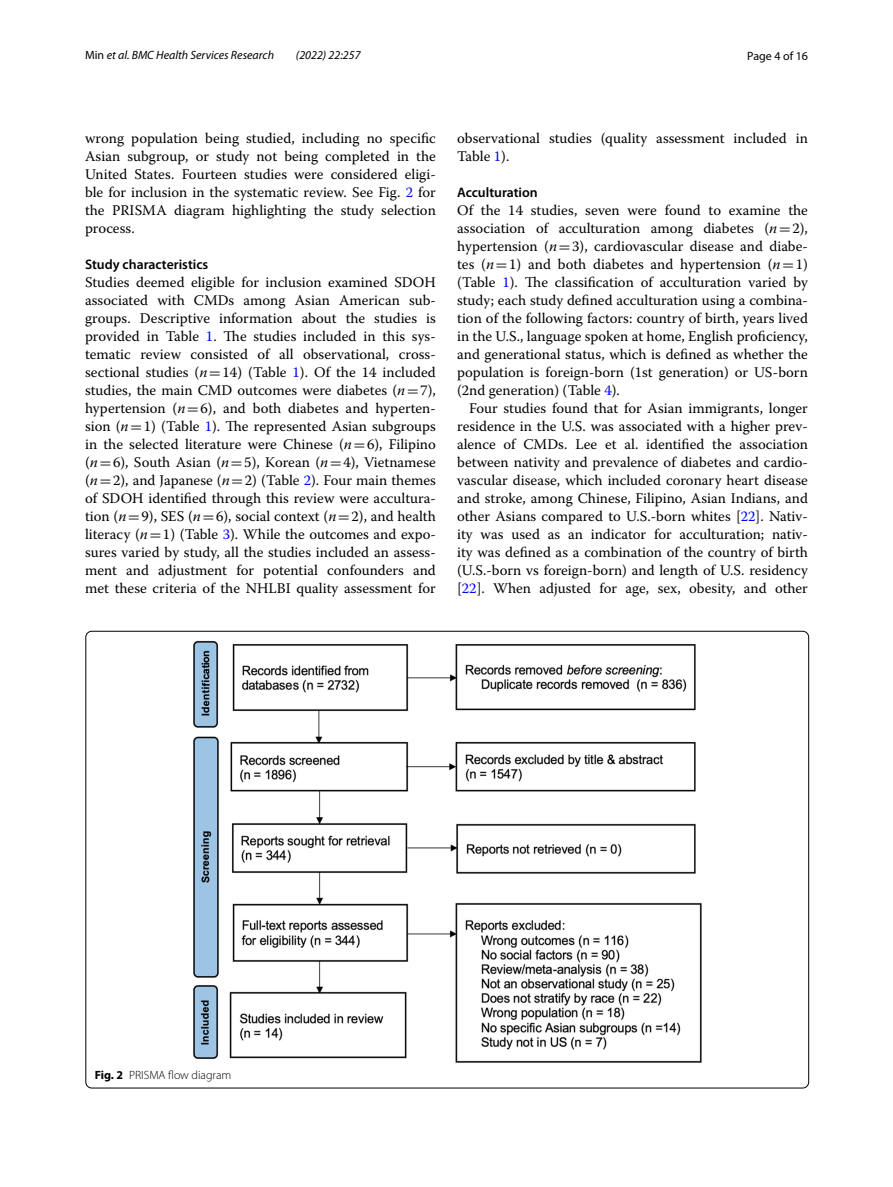
<style>
.page{position:relative;width:893px;height:1187px;background:#fff}
.page>*{position:absolute;margin:0;border:0;box-sizing:border-box;transform-origin:0 0}
.t1{font:14.7px/18px "Warnock Pro";color:#000;text-align:justify}
.t2{font:600 13.8px "Myriad Pro";color:#000}
.t3{font:italic 12px "Myriad Pro";color:#000}
.t4{font:300 12px "Myriad Pro";color:#000}
.t5{font:12px "Myriad Pro";color:#000}
.s1{font-style:normal}
.s2{color:#00f}
.s3{font-style:italic}
.s4{font-family:"MTSY"}
.s5{font-weight:700}
</style>
<div class="page">
<img style="left:193px;top:640px;width:509px;height:423px">
<p class="t3" style="left:85px;top:48px;width:191px"><span class="s1">Min</span> et al. BMC Health Services Research</p>
<p class="t3" style="left:296px;top:48px;width:66px">(2022) 22:257</p>
<p class="t5" style="left:747px;top:48px;width:62px">Page 4 of 16</p>
<p class="t1" style="left:85px;top:128px;width:352px">wrong population being studied, including no specific Asian subgroup, or study not being completed in the United States. Fourteen studies were considered eligi&shy;ble for inclusion in the systematic review. See Fig. <span class="s2">2</span> for the PRISMA diagram highlighting the study selection process.</p>
<p class="t2" style="left:85px;top:255px;width:125px">Study characteristics</p>
<p class="t1" style="left:85px;top:272px;width:352px">Studies deemed eligible for inclusion examined SDOH associated with CMDs among Asian American sub&shy;groups. Descriptive information about the studies is provided in Table <span class="s2">1</span>. The studies included in this sys&shy;tematic review consisted of all observational, cross&shy;sectional studies (<span class="s3">n</span><span class="s4">=</span>14) (Table <span class="s2">1</span>). Of the 14 included studies, the main CMD outcomes were diabetes (<span class="s3">n</span><span class="s4">=</span>7), hypertension (<span class="s3">n</span><span class="s4">=</span>6), and both diabetes and hyperten&shy;sion (<span class="s3">n</span><span class="s4">=</span>1) (Table <span class="s2">1</span>). The represented Asian subgroups in the selected literature were Chinese (<span class="s3">n</span><span class="s4">=</span>6), Filipino (<span class="s3">n</span><span class="s4">=</span>6), South Asian (<span class="s3">n</span><span class="s4">=</span>5), Korean (<span class="s3">n</span><span class="s4">=</span>4), Vietnamese (<span class="s3">n</span><span class="s4">=</span>2), and Japanese (<span class="s3">n</span><span class="s4">=</span>2) (Table <span class="s2">2</span>). Four main themes of SDOH identified through this review were accultura&shy;tion (<span class="s3">n</span><span class="s4">=</span>9), SES (<span class="s3">n</span><span class="s4">=</span>6), social context (<span class="s3">n</span><span class="s4">=</span>2), and health literacy (<span class="s3">n</span><span class="s4">=</span>1) (Table <span class="s2">3</span>). While the outcomes and expo&shy;sures varied by study, all the studies included an assess&shy;ment and adjustment for potential confounders and met these criteria of the NHLBI quality assessment for</p>
<p class="t1" style="left:457px;top:128px;width:352px">observational studies (quality assessment included in<br>Table <span class="s2">1</span>).</p>
<p class="t2" style="left:457px;top:183px;width:82px">Acculturation</p>
<p class="t1" style="left:457px;top:200px;width:352px">Of the 14 studies, seven were found to examine the association of acculturation among diabetes (<span class="s3">n</span><span class="s4">=</span>2), hypertension (<span class="s3">n</span><span class="s4">=</span>3), cardiovascular disease and diabe&shy;tes (<span class="s3">n</span><span class="s4">=</span>1) and both diabetes and hypertension (<span class="s3">n</span><span class="s4">=</span>1) (Table <span class="s2">1</span>). The classification of acculturation varied by study; each study defined acculturation using a combina&shy;tion of the following factors: country of birth, years lived in the U.S., language spoken at home, English proficiency, and generational status, which is defined as whether the population is foreign-born (1st generation) or US-born (2nd generation) (Table <span class="s2">4</span>).</p>
<p class="t1" style="left:457px;top:398px;width:352px;text-indent:12px">Four studies found that for Asian immigrants, longer residence in the U.S. was associated with a higher prev&shy;alence of CMDs. Lee et al. identified the association between nativity and prevalence of diabetes and cardio&shy;vascular disease, which included coronary heart disease and stroke, among Chinese, Filipino, Asian Indians, and other Asians compared to U.S.-born whites [<span class="s2">22</span>]. Nativ&shy;ity was used as an indicator for acculturation; nativ&shy;ity was defined as a combination of the country of birth (U.S.-born vs foreign-born) and length of U.S. residency [<span class="s2">22</span>]. When adjusted for age, sex, obesity, and other</p>
<p class="t4" style="left:95px;top:1068px;width:138px"><span class="s5">Fig. 2</span> PRISMA flow diagram</p>
</div>
